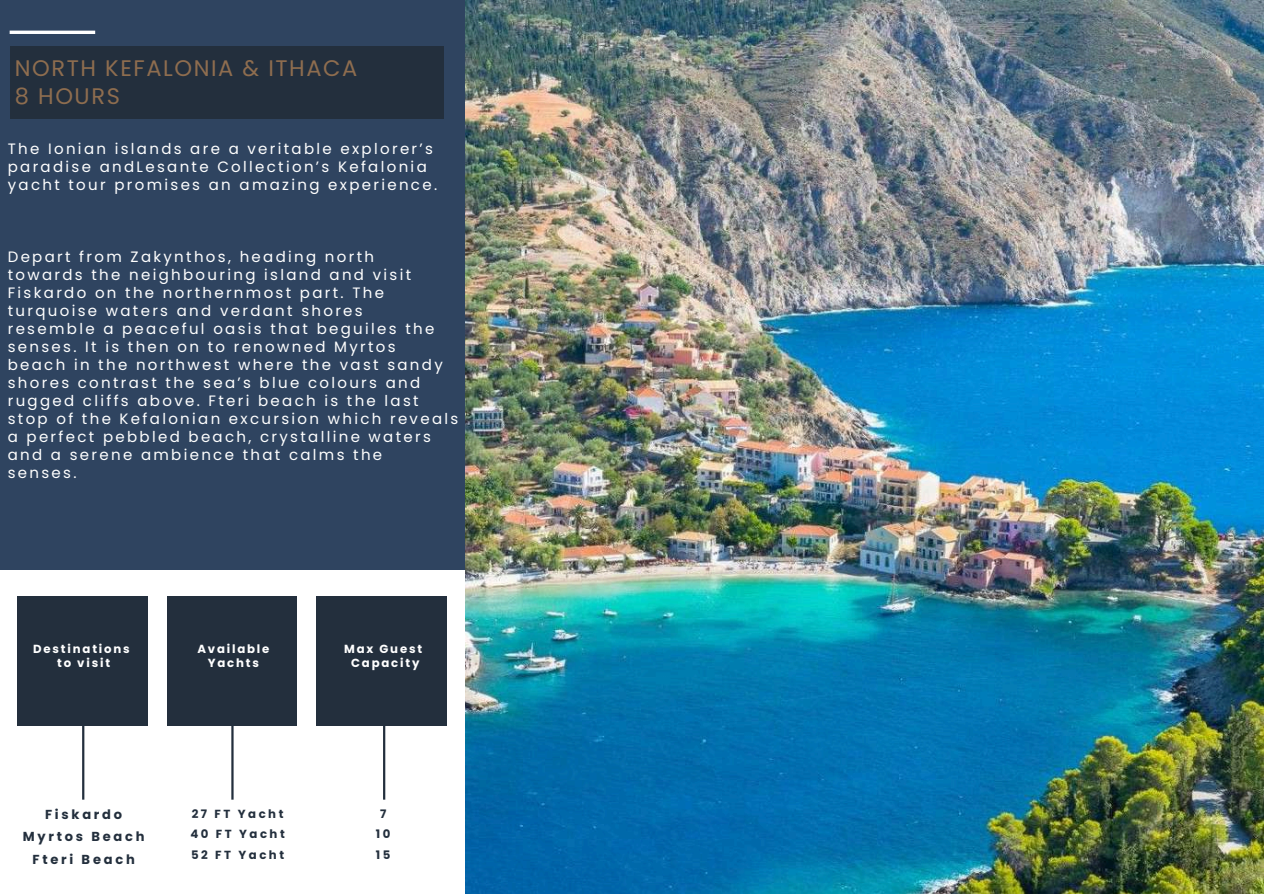
<style>
.page{position:relative;width:1264px;height:894px;background:#fff}
.page>*{position:absolute;margin:0;border:0;box-sizing:border-box;transform-origin:0 0}
.t1{font:22.5px/28.2px "Poppins";letter-spacing:.07em;color:#8e6d4f}
.t2{font:15px/18px "Poppins";letter-spacing:.155em;color:#fff}
.t3{font:700 13.05px/22.8px "Poppins";letter-spacing:.21em;color:#232f3d;text-align:center}
.t4{font:700 11.7px/14.7px "Poppins";letter-spacing:.155em;color:#fff;text-align:center}
.t5{font:700 11.7px/20.5px "Poppins";letter-spacing:.21em;color:#232f3d;text-align:center}
</style>
<div class="page">
<img style="left:465px;top:0;width:798px;height:893px">
<div style="left:0;top:0;width:464px;height:893px;background:#2f4460"></div>
<hr style="left:10px;top:31px;width:85px;height:3px;background:#fff">
<div style="left:0;top:569px;width:464px;height:324px;background:#fff"></div>
<div style="left:10px;top:46px;width:433px;height:73px;background:#232f3d"></div>
<div style="left:17px;top:596px;width:130px;height:129px;background:#232f3d"></div>
<hr style="left:82px;top:715px;width:2px;height:84px;background:#232f3d">
<div style="left:317px;top:596px;width:130px;height:129px;background:#232f3d"></div>
<hr style="left:383px;top:715px;width:2px;height:84px;background:#232f3d">
<div style="left:167px;top:596px;width:130px;height:129px;background:#232f3d"></div>
<hr style="left:231px;top:715px;width:2px;height:84px;background:#232f3d">
<h1 class="t1" style="left:15px;top:54px;width:344px">NORTH KEFALONIA &amp; ITHACA<br>8 HOURS</h1>
<p class="t2" style="left:8px;top:139px;width:431px">The Ionian islands are a veritable explorer’s paradise andLesante Collection’s Kefalonia yacht tour promises an amazing experience.</p>
<p class="t2" style="left:8px;top:247px;width:452px">Depart from Zakynthos, heading north<br>towards the neighbouring island and visit Fiskardo on the northernmost part. The turquoise waters and verdant shores<br>resemble a peaceful oasis that beguiles the senses. It is then on to renowned Myrtos<br>beach in the northwest where the vast sandy shores contrast the sea’s blue colours and rugged cliffs above. Fteri beach is the last stop of the Kefalonian excursion which reveals a perfect pebbled beach, crystalline waters and a serene ambience that calms the<br>senses.</p>
<p class="t4" style="left:33px;top:641px;width:98px">Destinations to visit</p>
<p class="t4" style="left:197px;top:641px;width:73px">Available<br>Yachts</p>
<p class="t3" style="left:23px;top:802px;width:123px">Fiskardo<br>Myrtos Beach<br>Fteri Beach</p>
<p class="t5" style="left:190px;top:802px;width:96px;text-align:justify">27 FT Yacht 40 FT Yacht 52 FT Yacht</p>
<p class="t4" style="left:344px;top:641px;width:79px">Max Guest<br>Capacity</p>
<p class="t5" style="left:376px;top:802px;width:16px">7<br>10<br>15</p>
</div>
